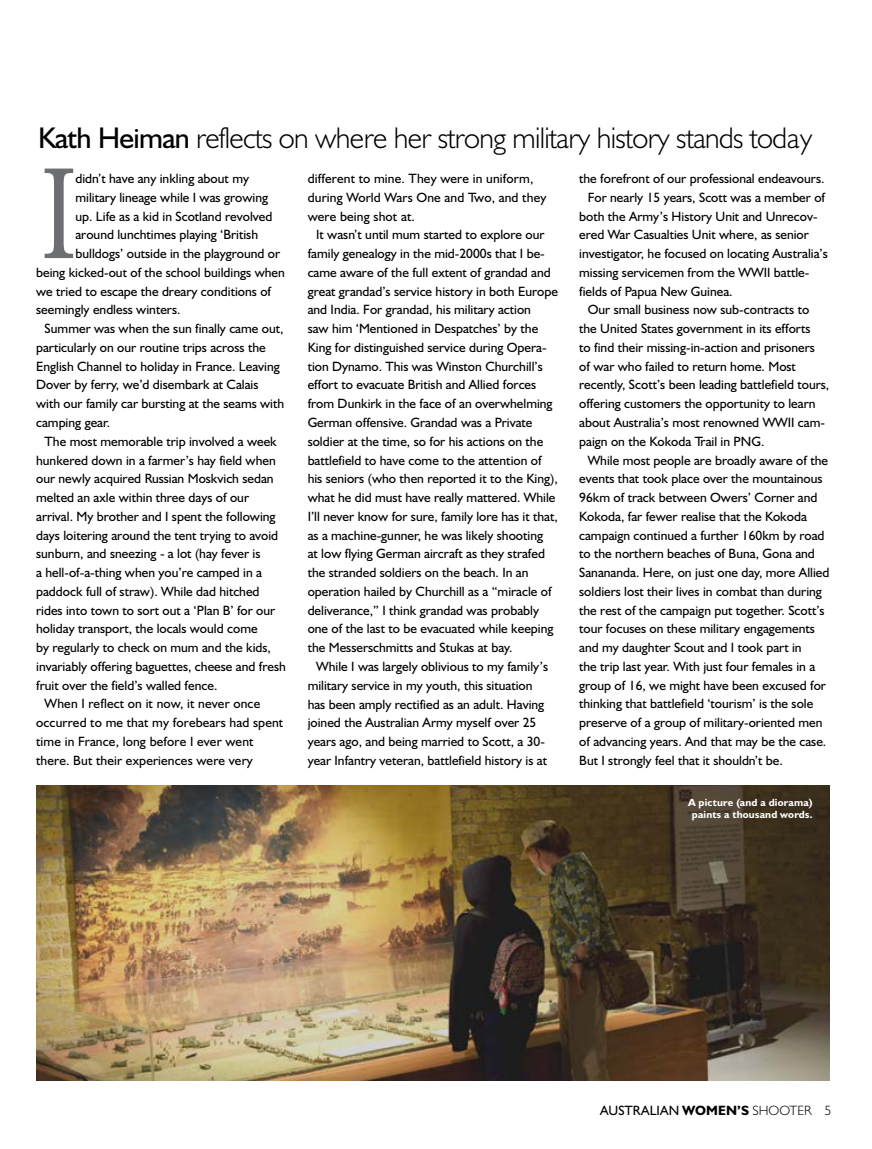
<style>
.page{position:relative;width:872px;height:1149px;background:#fff}
.page>*{position:absolute;margin:0;border:0;box-sizing:border-box;transform-origin:0 0}
.t1{font:124.2px "Century Oldstyle BT";color:#6d6e71;scale:.8 1}
.t2{font:300 30px "Humanist 521 BT";letter-spacing:-.02em;color:#000}
.t3{font:13.5px/18.8px "Humanist 521 BT";color:#000}
.t4{font:700 10.5px/12px "Humanist 521 BT";letter-spacing:.02em;color:#fff;text-align:center}
.s1{font-weight:400}
.s2{font-weight:700}
.s3{font-weight:300}
</style>
<div class="page">
<img style="left:36px;top:785px;width:793px;height:295px">
<h2 class="t2" style="left:38px;top:119px;width:776px"><span class="s1">Kath Heiman</span> reflects on where her strong military history stands today</h2>
<h1 class="t1" style="left:42px;top:139px;width:43px">I</h1>
<p class="t3" style="left:75px;top:169px;width:175px">didn’t have any inkling about my</p>
<p class="t3" style="left:579px;top:169px;width:247px">the forefront of our professional endeavours.</p>
<p class="t3" style="left:587px;top:187px;width:239px">For nearly 15 years, Scott was a member of</p>
<p class="t3" style="left:579px;top:206px;width:240px">both the Army’s History Unit and Unrecov-</p>
<p class="t3" style="left:579px;top:225px;width:231px">ered War Casualties Unit where, as senior</p>
<p class="t3" style="left:579px;top:244px;width:250px">investigator, he focused on locating Australia’s</p>
<p class="t3" style="left:579px;top:262px;width:232px">missing servicemen from the WWII battle-</p>
<p class="t3" style="left:579px;top:281px;width:155px">fields of Papua New Guinea.</p>
<p class="t3" style="left:587px;top:300px;width:223px">Our small business now sub-contracts to</p>
<p class="t3" style="left:579px;top:319px;width:233px">the United States government in its efforts</p>
<p class="t3" style="left:579px;top:337px;width:237px">to find their missing-in-action and prisoners</p>
<p class="t3" style="left:579px;top:356px;width:218px">of war who failed to return home. Most</p>
<p class="t3" style="left:579px;top:375px;width:252px">recently, Scott’s been leading battlefield tours,</p>
<p class="t3" style="left:579px;top:394px;width:238px">offering customers the opportunity to learn</p>
<p class="t3" style="left:579px;top:412px;width:247px">about Australia’s most renowned WWII cam-</p>
<p class="t3" style="left:579px;top:431px;width:187px">paign on the Kokoda Trail in PNG.</p>
<p class="t3" style="left:587px;top:450px;width:242px">While most people are broadly aware of the</p>
<p class="t3" style="left:579px;top:469px;width:245px">events that took place over the mountainous</p>
<p class="t3" style="left:579px;top:487px;width:240px">96km of track between Owers’ Corner and</p>
<p class="t3" style="left:579px;top:506px;width:229px">Kokoda, far fewer realise that the Kokoda</p>
<p class="t3" style="left:579px;top:525px;width:247px">campaign continued a further 160km by road</p>
<p class="t3" style="left:579px;top:544px;width:237px">to the northern beaches of Buna, Gona and</p>
<p class="t3" style="left:579px;top:562px;width:252px">Sanananda. Here, on just one day, more Allied</p>
<p class="t3" style="left:579px;top:581px;width:244px">soldiers lost their lives in combat than during</p>
<p class="t3" style="left:579px;top:600px;width:247px">the rest of the campaign put together. Scott’s</p>
<p class="t3" style="left:579px;top:619px;width:237px">tour focuses on these military engagements</p>
<p class="t3" style="left:579px;top:637px;width:224px">and my daughter Scout and I took part in</p>
<p class="t3" style="left:579px;top:656px;width:237px">the trip last year. With just four females in a</p>
<p class="t3" style="left:579px;top:675px;width:248px">group of 16, we might have been excused for</p>
<p class="t3" style="left:579px;top:694px;width:236px">thinking that battlefield ‘tourism’ is the sole</p>
<p class="t3" style="left:579px;top:712px;width:245px">preserve of a group of military-oriented men</p>
<p class="t3" style="left:579px;top:731px;width:249px">of advancing years. And that may be the case.</p>
<p class="t3" style="left:579px;top:750px;width:205px">But I strongly feel that it shouldn’t be.</p>
<p class="t4" style="left:688px;top:796px;width:126px">A picture (and a diorama) paints a thousand words.</p>
<p class="t3" style="left:308px;top:169px;width:240px">different to mine. They were in uniform, during World Wars One and Two, and they were being shot at.</p>
<p class="t3" style="left:308px;top:225px;width:252px;text-indent:9px">It wasn’t until mum started to explore our family genealogy in the mid-2000s that I be&shy;came aware of the full extent of grandad and great grandad’s service history in both Europe and India. For grandad, his military action<br>saw him ‘Mentioned in Despatches’ by the King for distinguished service during Opera&shy;tion Dynamo. This was Winston Churchill’s effort to evacuate British and Allied forces from Dunkirk in the face of an overwhelming German offensive. Grandad was a Private soldier at the time, so for his actions on the battlefield to have come to the attention of his seniors (who then reported it to the King), what he did must have really mattered. While I’ll never know for sure, family lore has it that, as a machine-gunner, he was likely shooting<br>at low flying German aircraft as they strafed the stranded soldiers on the beach. In an operation hailed by Churchill as a “miracle of deliverance,” I think grandad was probably one of the last to be evacuated while keeping the Messerschmitts and Stukas at bay.</p>
<p class="t3" style="left:308px;top:656px;width:242px;text-indent:9px">While I was largely oblivious to my family’s military service in my youth, this situation has been amply rectified as an adult. Having joined the Australian Army myself over 25 years ago, and being married to Scott, a 30- year Infantry veteran, battlefield history is at</p>
<p class="t3" style="left:75px;top:187px;width:194px">military lineage while I was growing</p>
<p class="t3" style="left:75px;top:206px;width:198px">up. Life as a kid in Scotland revolved</p>
<p class="t3" style="left:75px;top:225px;width:184px">around lunchtimes playing ‘British</p>
<p class="t3" style="left:75px;top:244px;width:206px">bulldogs’ outside in the playground or</p>
<p class="t3" style="left:36px;top:262px;width:250px">being kicked-out of the school buildings when</p>
<p class="t3" style="left:36px;top:281px;width:236px">we tried to escape the dreary conditions of</p>
<p class="t3" style="left:36px;top:300px;width:146px">seemingly endless winters.</p>
<p class="t3" style="left:45px;top:319px;width:240px">Summer was when the sun finally came out,</p>
<p class="t3" style="left:36px;top:337px;width:231px">particularly on our routine trips across the</p>
<p class="t3" style="left:36px;top:356px;width:245px">English Channel to holiday in France. Leaving</p>
<p class="t3" style="left:36px;top:375px;width:224px">Dover by ferry, we’d disembark at Calais</p>
<p class="t3" style="left:36px;top:394px;width:250px">with our family car bursting at the seams with</p>
<p class="t3" style="left:36px;top:412px;width:76px">camping gear.</p>
<p class="t3" style="left:45px;top:431px;width:234px">The most memorable trip involved a week</p>
<p class="t3" style="left:36px;top:450px;width:241px">hunkered down in a farmer’s hay field when</p>
<p class="t3" style="left:36px;top:469px;width:239px">our newly acquired Russian Moskvich sedan</p>
<p class="t3" style="left:36px;top:487px;width:214px">melted an axle within three days of our</p>
<p class="t3" style="left:36px;top:506px;width:241px">arrival. My brother and I spent the following</p>
<p class="t3" style="left:36px;top:525px;width:244px">days loitering around the tent trying to avoid</p>
<p class="t3" style="left:36px;top:544px;width:226px">sunburn, and sneezing - a lot (hay fever is</p>
<p class="t3" style="left:36px;top:562px;width:227px">a hell-of-a-thing when you’re camped in a</p>
<p class="t3" style="left:36px;top:581px;width:225px">paddock full of straw). While dad hitched</p>
<p class="t3" style="left:36px;top:600px;width:241px">rides into town to sort out a ‘Plan B’ for our</p>
<p class="t3" style="left:36px;top:619px;width:223px">holiday transport, the locals would come</p>
<p class="t3" style="left:36px;top:637px;width:236px">by regularly to check on mum and the kids,</p>
<p class="t3" style="left:36px;top:656px;width:251px">invariably offering baguettes, cheese and fresh</p>
<p class="t3" style="left:36px;top:675px;width:183px">fruit over the field’s walled fence.</p>
<p class="t3" style="left:45px;top:694px;width:217px">When I reflect on it now, it never once</p>
<p class="t3" style="left:36px;top:712px;width:249px">occurred to me that my forebears had spent</p>
<p class="t3" style="left:36px;top:731px;width:219px">time in France, long before I ever went</p>
<p class="t3" style="left:36px;top:750px;width:218px">there. But their experiences were very</p>
<p class="t3" style="left:600px;top:1100px;width:233px">AUSTRALIAN <span class="s2">WOMEN’S</span> <span class="s3">SHOOTER 5</span></p>
</div>
